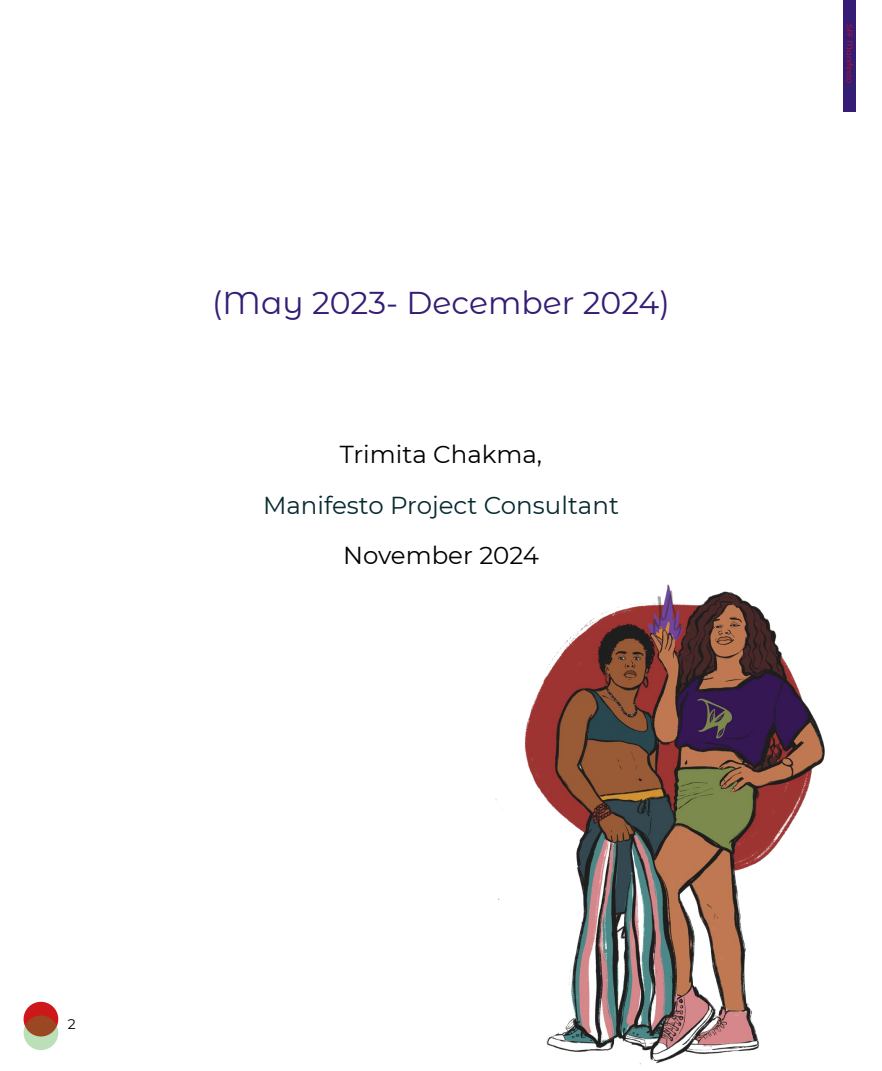
<style>
.page{position:relative;width:882px;height:1071px;background:#fff}
.page>*{position:absolute;margin:0;border:0;box-sizing:border-box;transform-origin:0 0}
.Subtitle{font:31.5px "Montserrat Alternates";color:#351c75}
.t1{font:24.5px "Montserrat";color:#000}
.t2{font:24.5px "Montserrat";color:#072a30}
.t3{font:14px "Montserrat Alternates";color:#000}
.t4{font:8.05px "Montserrat Alternates";color:#cd1719}
</style>
<div class="page">
<div style="left:24px;top:1002px;width:34px;height:35px;background:#cd1719;border-radius:50%"></div>
<svg style="left:24px;top:1015px;width:34px;height:35px"></svg>
<div style="left:843px;top:0;width:13px;height:111px;background:#351c75"></div>
<img style="left:495px;top:584px;width:330px;height:481px">
<p class="Subtitle" style="left:212px;top:281px;width:459px">(May 2023- December 2024)</p>
<p class="t1" style="left:340px;top:438px;width:204px">Trimita Chakma,</p>
<p class="t2" style="left:263px;top:488px;width:357px">Manifesto Project Consultant</p>
<p class="t1" style="left:343px;top:539px;width:197px">November 2024</p>
<p class="t4" style="left:855px;top:24px;width:61px;rotate:90deg">SFF Manifesto</p>
<p class="t3" style="left:68px;top:1014px;width:9px">2</p>
</div>
